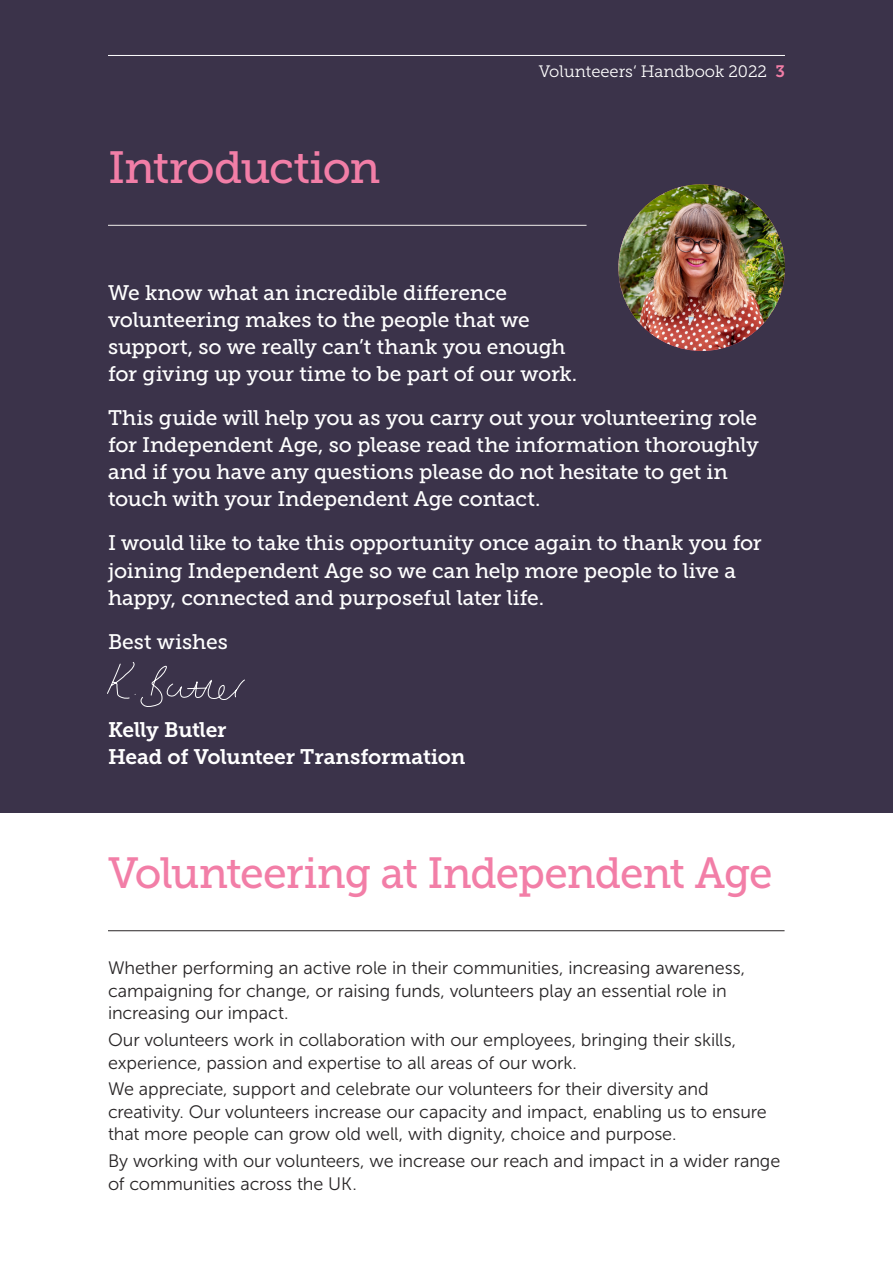
<style>
.page{position:relative;width:893px;height:1263px;background:#fff}
.page>*{position:absolute;margin:0;border:0;box-sizing:border-box;transform-origin:0 0}
.t1{font:45px "Museo Slab 500";letter-spacing:-.025em;color:#f27ea7}
.t2{font:43.5px "Museo Slab 500";letter-spacing:-.03em;color:#f27ea7}
.t3{font:21px/27px "Museo Slab 500";letter-spacing:-.01em;color:#fff}
.t4{font:21px/27px "Museo Slab 700";letter-spacing:-.015em;color:#fff}
.t5{font:18px/22.5px "Museo Sans 300";letter-spacing:-.005em;color:#282526}
.t6{font:16.5px "Museo Slab 300";color:#fff}
.s1{font-family:"Museo Slab 700";color:#f27ea7}
</style>
<div class="page">
<div style="left:1px;top:0;width:892px;height:812px;background:#3b334a"></div>
<hr style="left:108px;top:225px;width:478px;height:1px;background:#efedea">
<hr style="left:108px;top:930px;width:676px;height:1px;background:#282526">
<hr style="left:108px;top:55px;width:677px;height:1px;background:#fff">
<img style="left:618px;top:184px;width:167px;height:167px;border-radius:83px">
<svg style="left:107px;top:662px;width:138px;height:45px"></svg>
<h1 class="t1" style="left:108px;top:142px;width:274px">Introduction</h1>
<p class="t6" style="left:539px;top:62px;width:248px">Volunteeers‘ Handbook 2022 <span class="s1">3</span></p>
<p class="t3" style="left:108px;top:280px;width:471px">We know what an incredible difference volunteering makes to the people that we support, so we really can’t thank you enough for giving up your time to be part of our work.</p>
<p class="t3" style="left:108px;top:405px;width:652px">This guide will help you as you carry out your volunteering role for Independent Age, so please read the information thoroughly and if you have any questions please do not hesitate to get in touch with your Independent Age contact.</p>
<p class="t3" style="left:108px;top:530px;width:655px">I would like to take this opportunity once again to thank you for joining Independent Age so we can help more people to live a happy, connected and purposeful later life.</p>
<p class="t3" style="left:108px;top:628px;width:121px">Best wishes</p>
<p class="t4" style="left:108px;top:716px;width:359px">Kelly Butler<br>Head of Volunteer Transformation</p>
<h2 class="t2" style="left:108px;top:849px;width:666px">Volunteering at Independent Age</h2>
<p class="t5" style="left:108px;top:957px;width:639px">Whether performing an active role in their communities, increasing awareness, campaigning for change, or raising funds, volunteers play an essential role in increasing our impact.</p>
<p class="t5" style="left:108px;top:1029px;width:630px">Our volunteers work in collaboration with our employees, bringing their skills, experience, passion and expertise to all areas of our work.</p>
<p class="t5" style="left:108px;top:1078px;width:660px">We appreciate, support and celebrate our volunteers for their diversity and creativity. Our volunteers increase our capacity and impact, enabling us to ensure that more people can grow old well, with dignity, choice and purpose.</p>
<p class="t5" style="left:108px;top:1150px;width:674px">By working with our volunteers, we increase our reach and impact in a wider range of communities across the UK.</p>
</div>
